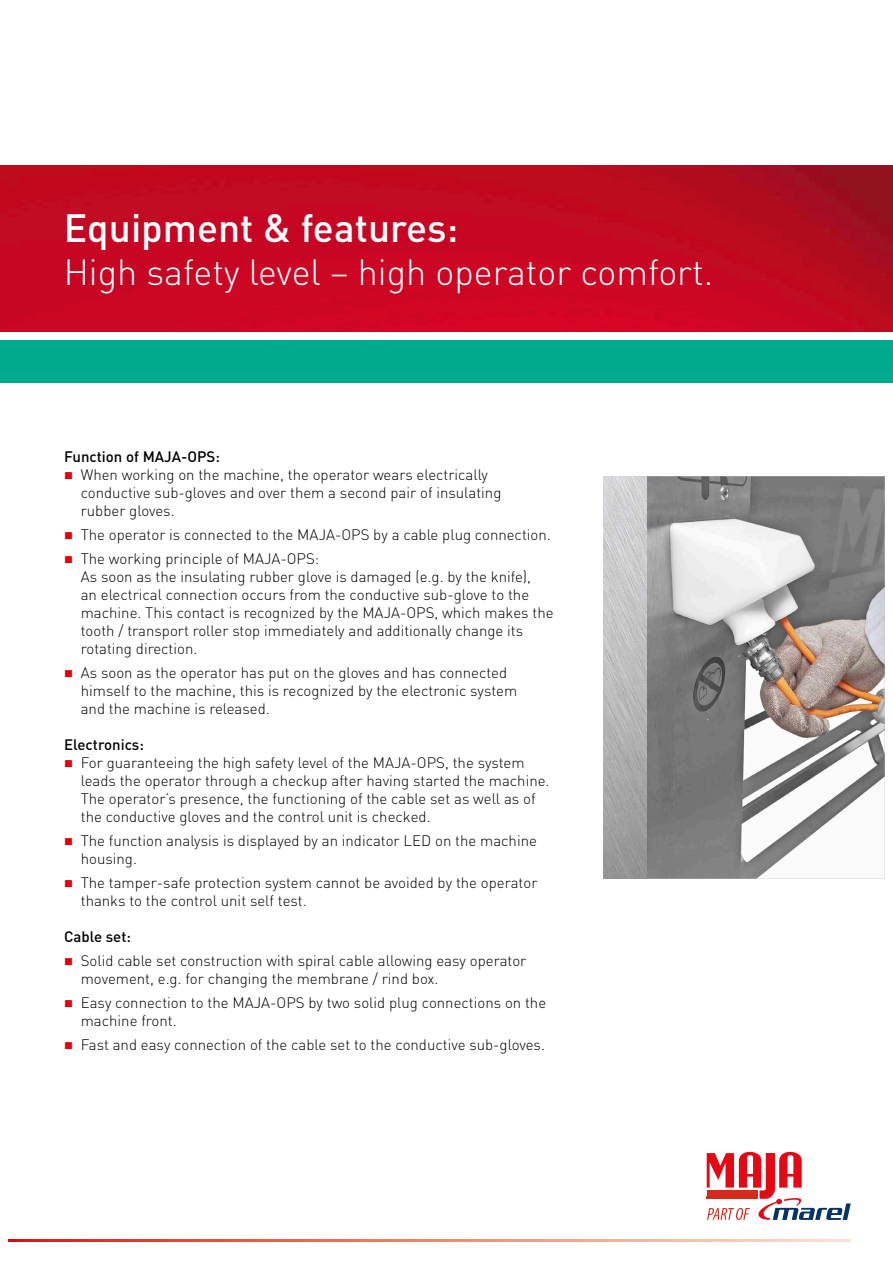
<style>
.page{position:relative;width:893px;height:1263px;background:#fff}
.page>*{position:absolute;margin:0;border:0;box-sizing:border-box;transform-origin:0 0}
.t1{font:500 39px "DIN Pro";color:#fff}
.t2{font:300 36px "DIN Pro";color:#fff}
.t3{font:300 15px/18px "DIN Pro";color:#000}
.t4{font:500 15px "DIN Pro";color:#000}
.s1{color:#e3000e}
</style>
<div class="page">
<svg style="left:9px;top:1239px;width:841px;height:3px;background:#ef816a"></svg>
<img style="left:0;top:166px;width:893px;height:166px">
<div style="left:0;top:340px;width:893px;height:43px;background:#00aa8c"></div>
<img style="left:604px;top:476px;width:42px;height:402px">
<svg style="left:646px;top:476px;width:238px;height:402px"></svg>
<svg style="left:707px;top:1152px;width:144px;height:68px"></svg>
<h1 class="t1" style="left:64px;top:201px;width:396px">Equipment &amp; features:</h1>
<h2 class="t2" style="left:64px;top:248px;width:651px">High safety level – high operator comfort.</h2>
<p class="t4" style="left:64px;top:446px;width:157px">Function of MAJA-OPS:</p>
<p class="t3" style="left:81px;top:465px;width:422px;text-indent:-17px"><span class="s1">■</span> When working on the machine, the operator wears electrically conductive sub-gloves and over them a second pair of insulating rubber gloves.</p>
<p class="t3" style="left:64px;top:525px;width:488px"><span class="s1">■</span> The operator is connected to the MAJA-OPS by a cable plug connection.</p>
<p class="t3" style="left:81px;top:549px;width:474px;text-indent:-17px"><span class="s1">■</span> The working principle of MAJA-OPS:<br>As soon as the insulating rubber glove is damaged (e.g. by the knife),<br>an electrical connection occurs from the conductive sub-glove to the machine. This contact is recognized by the MAJA-OPS, which makes the tooth / transport roller stop immediately and additionally change its rotating direction.</p>
<p class="t3" style="left:81px;top:663px;width:438px;text-indent:-17px"><span class="s1">■</span> As soon as the operator has put on the gloves and has connected himself to the machine, this is recognized by the electronic system and the machine is released.</p>
<p class="t4" style="left:64px;top:734px;width:81px">Electronics:</p>
<p class="t3" style="left:81px;top:753px;width:470px;text-indent:-17px"><span class="s1">■</span> For guaranteeing the high safety level of the MAJA-OPS, the system leads the operator through a checkup after having started the machine.<br>The operator’s presence, the functioning of the cable set as well as of the conductive gloves and the control unit is checked.</p>
<p class="t3" style="left:81px;top:831px;width:458px;text-indent:-17px"><span class="s1">■</span> The function analysis is displayed by an indicator LED on the machine housing.</p>
<p class="t3" style="left:81px;top:873px;width:458px;text-indent:-17px"><span class="s1">■</span> The tamper-safe protection system cannot be avoided by the operator thanks to the control unit self test.</p>
<p class="t4" style="left:64px;top:926px;width:68px">Cable set:</p>
<p class="t3" style="left:81px;top:951px;width:447px;text-indent:-17px"><span class="s1">■</span> Solid cable set construction with spiral cable allowing easy operator movement, e.g. for changing the membrane / rind box.</p>
<p class="t3" style="left:81px;top:993px;width:467px;text-indent:-17px"><span class="s1">■</span> Easy connection to the MAJA-OPS by two solid plug connections on the machine front.</p>
<p class="t3" style="left:64px;top:1035px;width:482px"><span class="s1">■</span> Fast and easy connection of the cable set to the conductive sub-gloves.</p>
</div>
